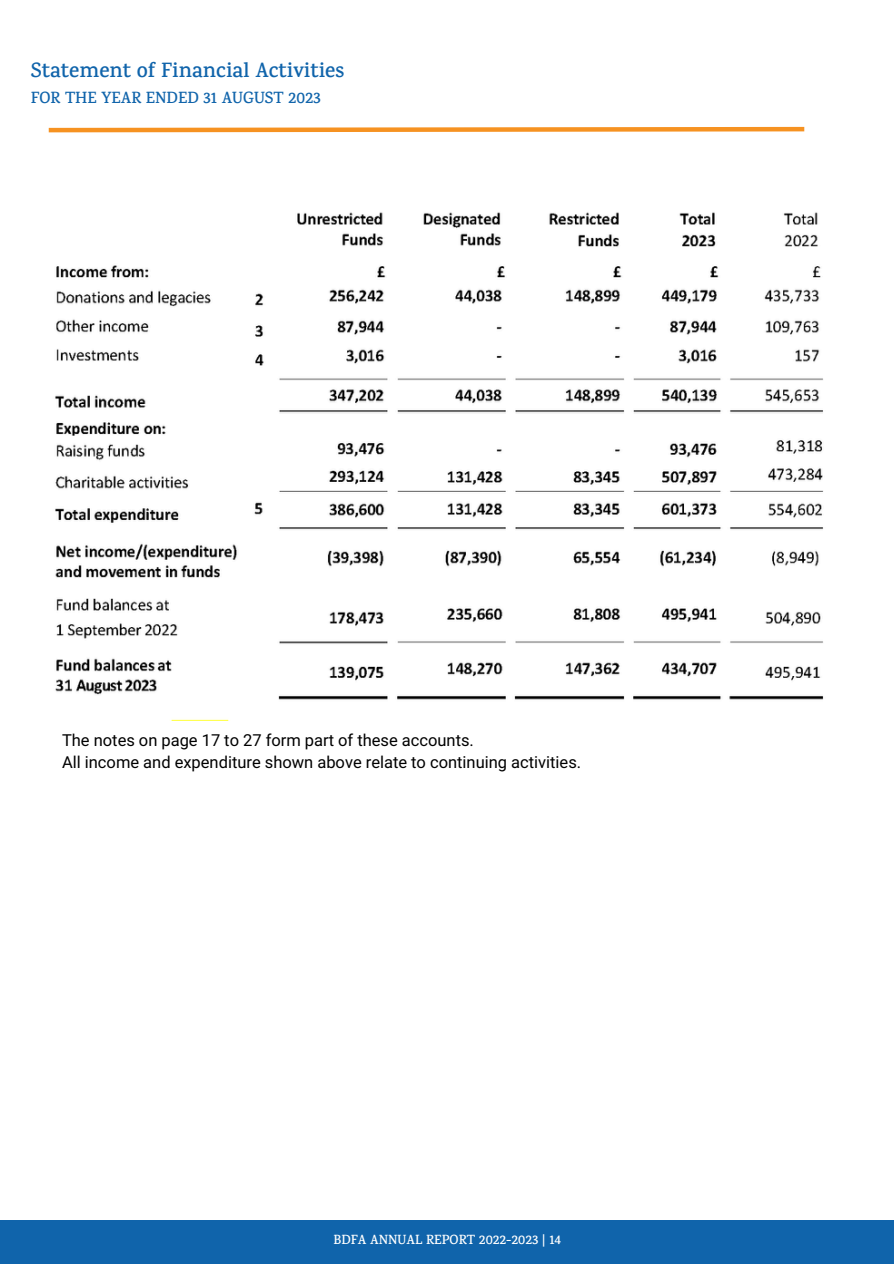
<style>
.page{position:relative;width:894px;height:1264px;background:#fff}
.page>*{position:absolute;margin:0;border:0;box-sizing:border-box;transform-origin:0 0}
.t1{font:600 21px "Karma";color:#1064ab}
.t2{font:16.5px/22.5px "Araboto";color:#000}
.t3{font:600 16.5px "Karma";color:#1064ab}
.t4{font:600 13.5px "Karma";color:#fff}
</style>
<div class="page">
<div style="left:0;top:1220px;width:893px;height:43px;background:#1064ab"></div>
<svg style="left:48px;top:126px;width:757px;height:7px"></svg>
<img style="left:55px;top:212px;width:769px;height:509px">
<h1 class="t1" style="left:31px;top:57px;width:315px">Statement of Financial Activities</h1>
<h1 class="t3" style="left:31px;top:87px;width:291px">FOR THE YEAR ENDED 31 AUGUST 2023</h1>
<p class="t2" style="left:62px;top:729px;width:520px">The notes on page 17 to 27 form part of these accounts.<br>All income and expenditure shown above relate to continuing activities.</p>
<p class="t4" style="left:333px;top:1231px;width:229px">BDFA ANNUAL REPORT 2022-2023 | 14</p>
</div>
